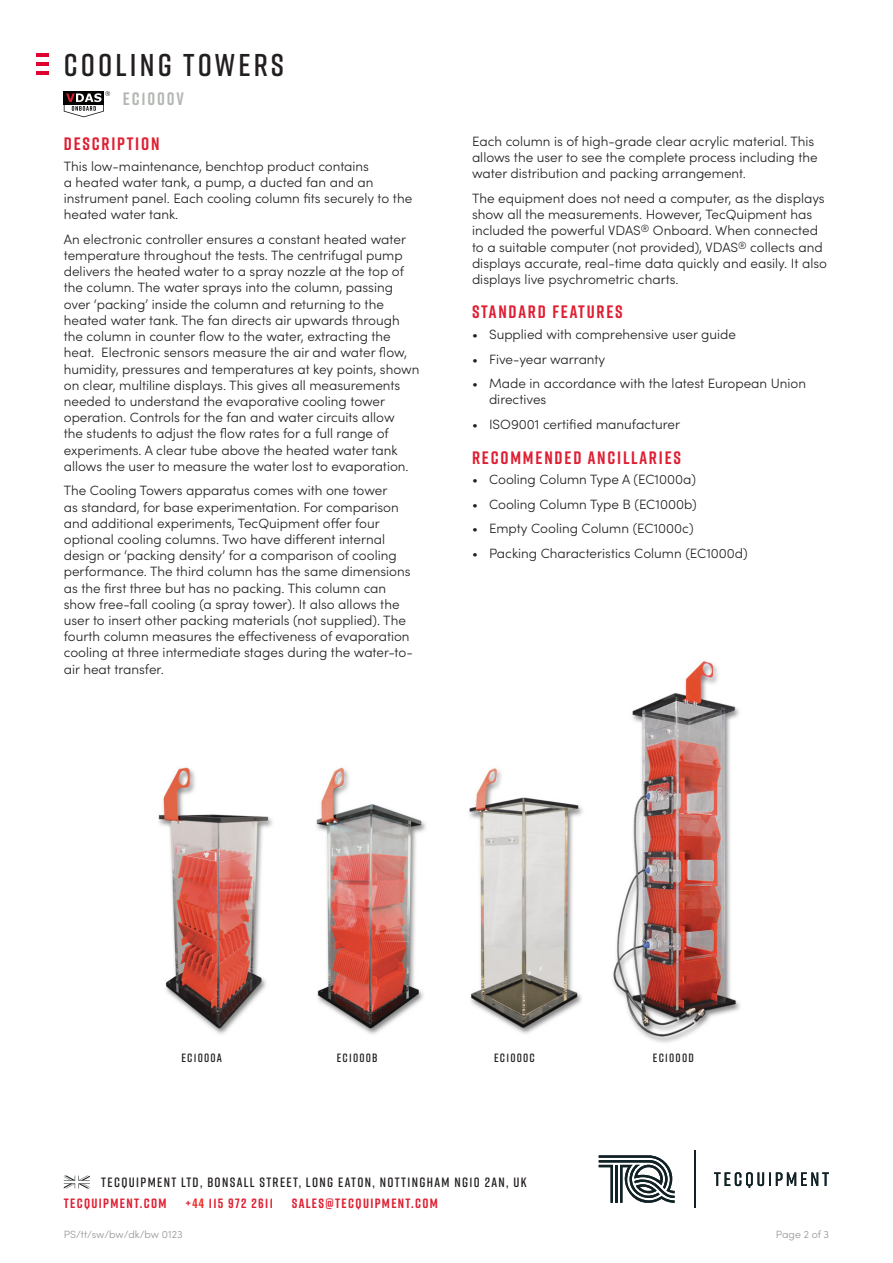
<style>
.page{position:relative;width:893px;height:1263px;background:#fff}
.page>*{position:absolute;margin:0;border:0;box-sizing:border-box;transform-origin:0 0}
.t1{font:600 31.5px "Rift";letter-spacing:.1em;color:#231f20}
.Main_heading{font:700 18px "Rift";letter-spacing:.1em;color:#df1f33}
.t2{font:700 18px "Rift";letter-spacing:.1em;color:#b4b8b4}
.Body_text{font:300 13.5px/16.2px "Sofia Pro";color:#231f20}
.Bullet_points{font:300 13.5px/16.2px "Sofia Pro";color:#231f20}
.t3{font:600 13.5px "Rift";letter-spacing:.1em;color:#231f20}
.t4{font:700 13.5px "Rift";letter-spacing:.1em;color:#df1f33}
.t5{font:600 12px "Rift";letter-spacing:.1em;color:#231f20}
.t6{font:300 10.5px "Sofia Pro";color:#939598}
.s1{color:#ee2d28}
</style>
<div class="page">
<svg style="left:599px;top:1155px;width:76px;height:48px"></svg>
<svg style="left:714px;top:1172px;width:115px;height:16px"></svg>
<hr style="left:694px;top:1150px;width:1px;height:58px;background:#112226">
<svg style="left:64px;top:1175px;width:26px;height:13px"></svg>
<hr style="left:36px;top:53px;width:13px;height:4px;background:#dd0330">
<hr style="left:36px;top:62px;width:13px;height:4px;background:#dd0330">
<hr style="left:36px;top:71px;width:13px;height:4px;background:#dd0330">
<svg style="left:64px;top:91px;width:46px;height:26px"></svg>
<img style="left:158px;top:661px;width:582px;height:382px">
<h1 class="t1" style="left:64px;top:42px;width:222px">COOLING TOWERS</h1>
<h2 class="t2" style="left:123px;top:86px;width:62px">EC1000V</h2>
<p class="Main_heading" style="left:64px;top:131px;width:97px">DESCRIPTION</p>
<p class="Body_text" style="left:64px;top:157px;width:350px">This low-maintenance, benchtop product contains<br>a heated water tank, a pump, a ducted fan and an instrument panel. Each cooling column fits securely to the heated water tank.</p>
<p class="Body_text" style="left:64px;top:230px;width:357px">An electronic controller ensures a constant heated water temperature throughout the tests. The centrifugal pump delivers the heated water to a spray nozzle at the top of the column. The water sprays into the column, passing over ‘packing’ inside the column and returning to the heated water tank. The fan directs air upwards through the column in counter flow to the water, extracting the heat. Electronic sensors measure the air and water flow, humidity, pressures and temperatures at key points, shown on clear, multiline displays. This gives all measurements needed to understand the evaporative cooling tower operation. Controls for the fan and water circuits allow<br>the students to adjust the flow rates for a full range of experiments. A clear tube above the heated water tank allows the user to measure the water lost to evaporation.</p>
<p class="Body_text" style="left:64px;top:482px;width:351px">The Cooling Towers apparatus comes with one tower<br>as standard, for base experimentation. For comparison and additional experiments, TecQuipment offer four optional cooling columns. Two have different internal design or ‘packing density’ for a comparison of cooling performance. The third column has the same dimensions as the first three but has no packing. This column can show free-fall cooling (a spray tower). It also allows the user to insert other packing materials (not supplied). The fourth column measures the effectiveness of evaporation cooling at three intermediate stages during the water-to&shy;air heat transfer.</p>
<p class="Body_text" style="left:472px;top:132px;width:347px">Each column is of high-grade clear acrylic material. This allows the user to see the complete process including the water distribution and packing arrangement.</p>
<p class="Body_text" style="left:472px;top:189px;width:357px">The equipment does not need a computer, as the displays show all the measurements. However, TecQuipment has included the powerful VDAS<sup>®</sup> Onboard. When connected to a suitable computer (not provided), VDAS<sup>®</sup> collects and displays accurate, real-time data quickly and easily. It also displays live psychrometric charts.</p>
<p class="Main_heading" style="left:472px;top:299px;width:152px">STANDARD FEATURES</p>
<p class="Bullet_points" style="left:472px;top:325px;width:266px">• Supplied with comprehensive user guide</p>
<p class="Bullet_points" style="left:472px;top:350px;width:135px">• Five-year warranty</p>
<p class="Bullet_points" style="left:489px;top:375px;width:319px;text-indent:-17px">• Made in accordance with the latest European Union directives</p>
<p class="Bullet_points" style="left:472px;top:416px;width:210px">• ISO9001 certified manufacturer</p>
<p class="Main_heading" style="left:472px;top:444px;width:210px">RECOMMENDED ANCILLARIES</p>
<p class="Bullet_points" style="left:472px;top:470px;width:225px">• Cooling Column Type A (EC1000a)</p>
<p class="Bullet_points" style="left:472px;top:495px;width:226px">• Cooling Column Type B (EC1000b)</p>
<p class="Bullet_points" style="left:472px;top:520px;width:223px">• Empty Cooling Column (EC1000c)</p>
<p class="Bullet_points" style="left:472px;top:544px;width:277px">• Packing Characteristics Column (EC1000d)</p>
<p class="t5" style="left:181px;top:1049px;width:42px">EC1000A</p>
<p class="t5" style="left:337px;top:1049px;width:42px">EC1000B</p>
<p class="t5" style="left:494px;top:1049px;width:42px">EC1000C</p>
<p class="t5" style="left:653px;top:1049px;width:42px">EC1000D</p>
<p class="t3" style="left:101px;top:1172px;width:427px">TECQUIPMENT LTD, BONSALL STREET, LONG EATON, NOTTINGHAM NG10 2AN, UK</p>
<p class="t4" style="left:64px;top:1193px;width:104px">TECQUIPMENT.COM</p>
<p class="t4" style="left:185px;top:1193px;width:89px">+<span class="s1">44</span> 115 972 2611</p>
<p class="t4" style="left:292px;top:1193px;width:148px">SALES@TECQUIPMENT.COM</p>
<p class="t6" style="left:64px;top:1227px;width:120px">PS/tt/sw/bw/dk/bw 0123</p>
<p class="t6" style="left:776px;top:1227px;width:55px">Page 2 of 3</p>
</div>
